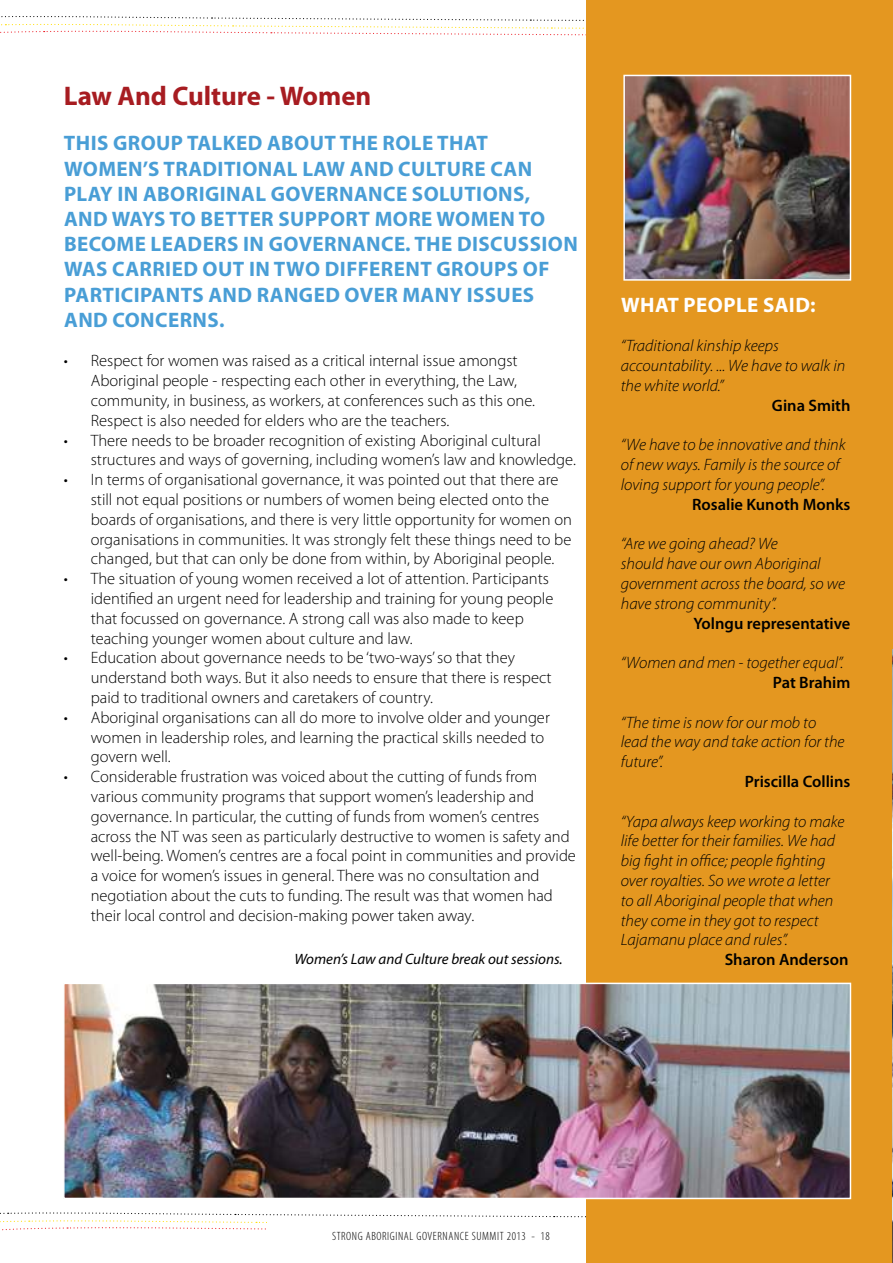
<style>
.page{position:relative;width:893px;height:1263px;background:#fff}
.page>*{position:absolute;margin:0;border:0;box-sizing:border-box;transform-origin:0 0}
.t1{font:700 27px "Myriad Pro";color:#a71c21}
.t2{font:700 21px "Myriad Pro";letter-spacing:.02em;color:#499ed6}
.t3{font:700 21px "Myriad Pro";color:#fff}
.t4{font:300 16.5px/19.8px "Myriad Pro";color:#000}
.t5{font:italic 300 16.5px/19.8px "Myriad Pro";color:#000}
.t6{font:600 16.5px "Myriad Pro";color:#000}
.t7{font:italic 15px "Myriad Pro";color:#000}
.t8{font:300 condensed 12px "Myriad Pro";letter-spacing:.05em;color:#000}
</style>
<div class="page">
<svg style="left:0;top:1212px;width:586px;height:19px"></svg>
<svg style="left:0;top:16px;width:586px;height:20px"></svg>
<div style="left:268px;top:1219px;width:625px;height:44px;background:#fff"></div>
<div style="left:586px;top:0;width:307px;height:1263px;background:#e49720"></div>
<img style="left:66px;top:986px;width:782px;height:210px">
<div style="left:63px;top:983px;width:788px;height:216px;border:2px solid #fff"></div>
<img style="left:626px;top:78px;width:222px;height:200px">
<div style="left:623px;top:75px;width:228px;height:206px;border:2px solid #fff"></div>
<img style="left:892px;top:649px;width:1px;height:614px">
<h1 class="t1" style="left:64px;top:79px;width:309px">LAW AND CULTURE - WOMEN</h1>
<p class="t2" style="left:64px;top:130px;width:24px">THIS</p>
<p class="t2" style="left:113px;top:130px;width:43px">GROUP</p>
<p class="t2" style="left:187px;top:130px;width:50px">TALKED</p>
<p class="t2" style="left:267px;top:130px;width:42px">ABOUT</p>
<p class="t2" style="left:340px;top:130px;width:14px">THE</p>
<p class="t2" style="left:383px;top:130px;width:69px">ROLE THAT</p>
<p class="t2" style="left:64px;top:155px;width:17px">WOMEN</p>
<p class="t2" style="left:143px;top:155px;width:59px">’S TRADITIONA</p>
<p class="t2" style="left:287px;top:155px;width:79px">L LAW AND</p>
<p class="t2" style="left:398px;top:155px;width:107px">CULTURECAN</p>
<p class="t2" style="left:64px;top:180px;width:147px">PLAY IN ABORIGINA</p>
<p class="t2" style="left:255px;top:180px;width:98px">L GOVERNANCE</p>
<p class="t2" style="left:412px;top:180px;width:51px">SOLUTIONS</p>
<p class="t2" style="left:525px;top:180px;width:7px">,</p>
<p class="t2" style="left:64px;top:205px;width:16px">AND</p>
<p class="t2" style="left:112px;top:205px;width:15px">WAYS</p>
<p class="t2" style="left:169px;top:205px;width:57px">TO BETTE</p>
<p class="t2" style="left:261px;top:205px;width:32px">R SUPPO</p>
<p class="t2" style="left:346px;top:205px;width:108px">RT MOREWOMEN</p>
<p class="t2" style="left:519px;top:205px;width:14px">TO</p>
<p class="t2" style="left:64px;top:230px;width:28px">BECOME</p>
<p class="t2" style="left:151px;top:230px;width:25px">LEADE</p>
<p class="t2" style="left:214px;top:230px;width:137px">RS IN GOVERNANCE</p>
<p class="t2" style="left:405px;top:230px;width:65px">. THE DISCUSSION</p>
<p class="t2" style="left:64px;top:256px;width:16px">WAS</p>
<p class="t2" style="left:112px;top:256px;width:65px">CARRIED</p>
<p class="t2" style="left:203px;top:256px;width:15px">OUT</p>
<p class="t2" style="left:249px;top:256px;width:41px">IN TWO</p>
<p class="t2" style="left:325px;top:256px;width:12px">DIFFE</p>
<p class="t2" style="left:381px;top:256px;width:26px">RENT</p>
<p class="t2" style="left:437px;top:256px;width:42px">GROUPS</p>
<p class="t2" style="left:523px;top:256px;width:14px">OF</p>
<p class="t2" style="left:64px;top:281px;width:51px">PARTICIPANTS</p>
<p class="t2" style="left:208px;top:281px;width:16px">AND</p>
<p class="t2" style="left:257px;top:281px;width:28px">RANGED</p>
<p class="t2" style="left:345px;top:281px;width:74px">OVER MANY</p>
<p class="t2" style="left:467px;top:281px;width:12px">ISSUES</p>
<p class="t2" style="left:64px;top:306px;width:16px">AND</p>
<p class="t2" style="left:113px;top:306px;width:15px">CONCE</p>
<p class="t2" style="left:180px;top:306px;width:46px">RNS.</p>
<p class="t4" style="left:91px;top:351px;width:446px;text-indent:-27px">• Respect for women was raised as a critical internal issue amongst Aboriginal people - respecting each other in everything, the Law, community, in business, as workers, at conferences such as this one.<br>Respect is also needed for elders who are the teachers.</p>
<p class="t4" style="left:91px;top:430px;width:487px;text-indent:-27px">• There needs to be broader recognition of existing Aboriginal cultural structures and ways of governing, including women’s law and knowledge.</p>
<p class="t4" style="left:91px;top:470px;width:483px;text-indent:-27px">• In terms of organisational governance, it was pointed out that there are still not equal positions or numbers of women being elected onto the boards of organisations, and there is very little opportunity for women on organisations in communities. It was strongly felt these things need to be changed, but that can only be done from within, by Aboriginal people.</p>
<p class="t4" style="left:91px;top:569px;width:464px;text-indent:-27px">• The situation of young women received a lot of attention. Participants identified an urgent need for leadership and training for young people that focussed on governance. A strong call was also made to keep teaching younger women about culture and law.</p>
<p class="t4" style="left:91px;top:648px;width:462px;text-indent:-27px">• Education about governance needs to be ‘two-ways’ so that they understand both ways. But it also needs to ensure that there is respect paid to traditional owners and caretakers of country.</p>
<p class="t4" style="left:91px;top:707px;width:461px;text-indent:-27px">• Aboriginal organisations can all do more to involve older and younger women in leadership roles, and learning the practical skills needed to govern well.</p>
<p class="t4" style="left:91px;top:767px;width:487px;text-indent:-27px">• Considerable frustration was voiced about the cutting of funds from various community programs that support women’s leadership and governance. In particular, the cutting of funds from women’s centres across the NT was seen as particularly destructive to women is safety and well-being. Women’s centres are a focal point in communities and provide a voice for women’s issues in general. There was no consultation and negotiation about the cuts to funding. The result was that women had their local control and decision-making power taken away.</p>
<p class="t3" style="left:621px;top:291px;width:33px">WHAT</p>
<p class="t3" style="left:684px;top:291px;width:14px">PEOP</p>
<p class="t3" style="left:736px;top:291px;width:40px">LE SAID</p>
<p class="t3" style="left:810px;top:291px;width:7px">:</p>
<p class="t5" style="left:621px;top:336px;width:226px">“Traditional kinship keeps accountability. ... We have to walk in the white world.”</p>
<p class="t6" style="left:772px;top:395px;width:80px">Gina Smith</p>
<p class="t5" style="left:621px;top:435px;width:226px">“We have to be innovative and think of new ways. Family is the source of loving support for young people”.</p>
<p class="t6" style="left:692px;top:494px;width:160px">Rosalie Kunoth Monks</p>
<p class="t5" style="left:621px;top:534px;width:226px">“Are we going ahead? We<br>should have our own Aboriginal government across the board, so we have strong community”.</p>
<p class="t6" style="left:694px;top:612px;width:158px">Yolngu representative</p>
<p class="t5" style="left:621px;top:653px;width:224px">“Women and men - together equal”.</p>
<p class="t6" style="left:773px;top:672px;width:79px">Pat Brahim</p>
<p class="t5" style="left:621px;top:712px;width:225px">“The time is now for our mob to lead the way and take action for the future”.</p>
<p class="t6" style="left:745px;top:771px;width:107px">Priscilla Collins</p>
<p class="t5" style="left:621px;top:811px;width:225px">“Yapa always keep working to make life better for their families. We had big fight in office; people fighting over royalties. So we wrote a letter to all Aboriginal people that when they come in they got to respect Lajamanu place and rules”.</p>
<p class="t7" style="left:294px;top:950px;width:270px">Women’s Law and Culture break out sessions.</p>
<p class="t6" style="left:725px;top:949px;width:125px">Sharon Anderson</p>
<p class="t8" style="left:332px;top:1229px;width:219px">STRONG ABORIGINAL GOVERNANCE SUMMIT 2013 - 18</p>
</div>
